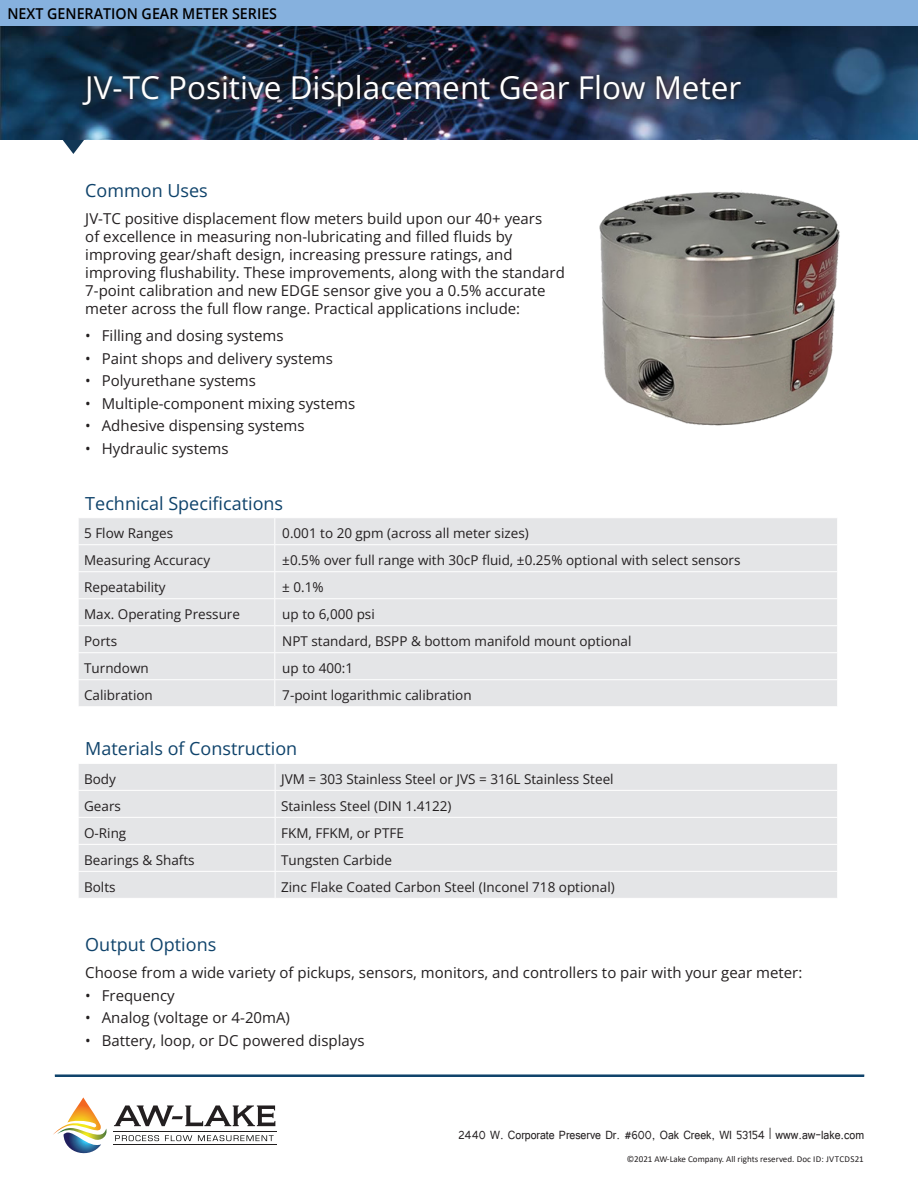
<style>
.page{position:relative;width:918px;height:1188px;background:#fff}
.page>*{position:absolute;margin:0;border:0;box-sizing:border-box;transform-origin:0 0}
.Product_Headline{font:31.5px "Open Sans";color:#fff}
.Headline{font:18px "Open Sans";color:#0f436b}
.Content_Body{font:15px/18px "Open Sans";color:#231f20}
.t1{font:15px "Tunga";color:#231f20;scale:.9 1}
.Benefit_Statement{font:600 15px "Open Sans";color:#010000;scale:.95 1}
.Subhead_Line{font:13.5px "Open Sans";color:#231f20}
.Content_Body-2{font:13.5px "Open Sans";color:#231f20}
.Table_Content_Text{font:13.5px "Open Sans";color:#231f20}
.Part_Number_Guide_He{font:9px "Calibri";color:#231f20}
.s1{font-weight:300}
</style>
<div class="page">
<svg style="left:62px;top:139px;width:23px;height:15px"></svg>
<div style="left:79px;top:764px;width:758px;height:134px;background:#e4e5e7"></div>
<hr style="left:78px;top:790px;width:197px;height:1px;background:#fff">
<hr style="left:275px;top:790px;width:563px;height:1px;background:#fff">
<hr style="left:78px;top:817px;width:197px;height:1px;background:#fff">
<hr style="left:275px;top:817px;width:563px;height:1px;background:#fff">
<hr style="left:78px;top:844px;width:197px;height:1px;background:#fff">
<hr style="left:275px;top:844px;width:563px;height:1px;background:#fff">
<hr style="left:78px;top:871px;width:197px;height:1px;background:#fff">
<hr style="left:275px;top:871px;width:563px;height:1px;background:#fff">
<svg style="left:275px;top:764px;width:1px;height:134px"></svg>
<div style="left:79px;top:518px;width:758px;height:188px;background:#e4e5e7"></div>
<hr style="left:78px;top:544px;width:197px;height:1px;background:#fff">
<hr style="left:275px;top:544px;width:563px;height:1px;background:#fff">
<hr style="left:78px;top:571px;width:197px;height:1px;background:#fff">
<hr style="left:275px;top:571px;width:563px;height:1px;background:#fff">
<hr style="left:78px;top:598px;width:197px;height:1px;background:#fff">
<hr style="left:275px;top:598px;width:563px;height:1px;background:#fff">
<hr style="left:78px;top:625px;width:197px;height:1px;background:#fff">
<hr style="left:275px;top:625px;width:563px;height:1px;background:#fff">
<hr style="left:78px;top:652px;width:197px;height:1px;background:#fff">
<hr style="left:275px;top:652px;width:563px;height:1px;background:#fff">
<hr style="left:78px;top:679px;width:197px;height:1px;background:#fff">
<hr style="left:275px;top:679px;width:563px;height:1px;background:#fff">
<svg style="left:274px;top:518px;width:1px;height:188px"></svg>
<svg style="left:53px;top:1097px;width:54px;height:57px"></svg>
<svg style="left:114px;top:1105px;width:161px;height:21px"></svg>
<hr style="left:113px;top:1131px;width:164px;height:1px;background:#211e1e">
<hr style="left:113px;top:1144px;width:164px;height:1px;background:#211e1e">
<svg style="left:115px;top:1135px;width:44px;height:6px"></svg>
<svg style="left:165px;top:1135px;width:27px;height:6px"></svg>
<svg style="left:198px;top:1135px;width:76px;height:6px"></svg>
<div style="left:55px;top:1075px;width:809px;height:1px;border:1px solid #0f436b"></div>
<img style="left:0;top:26px;width:918px;height:113px">
<div style="left:0;top:0;width:918px;height:25px;background:#86b1de"></div>
<img style="left:599px;top:190px;width:241px;height:236px">
<div style="left:75px;top:67px;width:674px;height:48px;background:#231f20;opacity:.75"></div>
<p class="Benefit_Statement" style="left:8px;top:3px;width:285px">NEXT GENERATION GEAR METER SERIES</p>
<p class="Product_Headline" style="left:85px;top:66px;width:658px">JV-TC Positive Displacement Gear Flow Meter</p>
<p class="Headline" style="left:85px;top:178px;width:124px">Common Uses</p>
<p class="Content_Body" style="left:85px;top:209px;width:481px">JV-TC positive displacement flow meters build upon our 40+ years<br>of excellence in measuring non-lubricating and filled fluids by improving gear/shaft design, increasing pressure ratings, and improving flushability. These improvements, along with the standard 7-point calibration and new EDGE sensor give you a 0.5% accurate meter across the full flow range. Practical applications include:</p>
<p class="Content_Body" style="left:85px;top:326px;width:200px"><span class="s1">•</span> Filling and dosing systems</p>
<p class="Content_Body" style="left:85px;top:349px;width:249px"><span class="s1">•</span> Paint shops and delivery systems</p>
<p class="Content_Body" style="left:85px;top:371px;width:172px"><span class="s1">•</span> Polyurethane systems</p>
<p class="Content_Body" style="left:85px;top:394px;width:271px"><span class="s1">•</span> Multiple-component mixing systems</p>
<p class="Content_Body" style="left:85px;top:416px;width:221px"><span class="s1">•</span> Adhesive dispensing systems</p>
<p class="Content_Body" style="left:85px;top:439px;width:145px"><span class="s1">•</span> Hydraulic systems</p>
<p class="Headline" style="left:85px;top:491px;width:199px">Technical Specifications</p>
<p class="Table_Content_Text" style="left:84px;top:524px;width:91px">5 Flow Ranges</p>
<p class="Subhead_Line" style="left:282px;top:524px;width:248px">0.001 to 20 gpm (across all meter sizes)</p>
<p class="Table_Content_Text" style="left:84px;top:551px;width:127px">Measuring Accuracy</p>
<p class="Subhead_Line" style="left:282px;top:551px;width:460px">±0.5% over full range with 30cP fluid, ±0.25% optional with select sensors</p>
<p class="Table_Content_Text" style="left:84px;top:578px;width:83px">Repeatability</p>
<p class="Subhead_Line" style="left:282px;top:578px;width:43px">± 0.1%</p>
<p class="Table_Content_Text" style="left:84px;top:605px;width:157px">Max. Operating Pressure</p>
<p class="Subhead_Line" style="left:282px;top:605px;width:94px">up to 6,000 psi</p>
<p class="Table_Content_Text" style="left:84px;top:632px;width:35px">Ports</p>
<p class="Subhead_Line" style="left:282px;top:632px;width:351px">NPT standard, BSPP &amp; bottom manifold mount optional</p>
<p class="Table_Content_Text" style="left:84px;top:659px;width:66px">Turndown</p>
<p class="Subhead_Line" style="left:282px;top:659px;width:72px">up to 400:1</p>
<p class="Table_Content_Text" style="left:84px;top:686px;width:70px">Calibration</p>
<p class="Subhead_Line" style="left:282px;top:686px;width:191px">7-point logarithmic calibration</p>
<p class="Headline" style="left:85px;top:736px;width:214px">Materials of Construction</p>
<p class="Table_Content_Text" style="left:84px;top:770px;width:33px">Body</p>
<p class="Content_Body-2" style="left:281px;top:770px;width:334px">JVM = 303 Stainless Steel or JVS = 316L Stainless Steel</p>
<p class="Table_Content_Text" style="left:84px;top:797px;width:38px">Gears</p>
<p class="Content_Body-2" style="left:281px;top:797px;width:172px">Stainless Steel (DIN 1.4122)</p>
<p class="Table_Content_Text" style="left:84px;top:824px;width:44px">O-Ring</p>
<p class="Content_Body-2" style="left:281px;top:824px;width:124px">FKM, FFKM, or PTFE</p>
<p class="Table_Content_Text" style="left:84px;top:851px;width:112px">Bearings &amp; Shafts</p>
<p class="Content_Body-2" style="left:281px;top:851px;width:112px">Tungsten Carbide</p>
<p class="Table_Content_Text" style="left:84px;top:878px;width:33px">Bolts</p>
<p class="Content_Body-2" style="left:281px;top:878px;width:335px">Zinc Flake Coated Carbon Steel (Inconel 718 optional)</p>
<p class="Headline" style="left:85px;top:932px;width:133px">Output Options</p>
<p class="Content_Body" style="left:85px;top:964px;width:719px">Choose from a wide variety of pickups, sensors, monitors, and controllers to pair with your gear meter:</p>
<p class="Content_Body" style="left:85px;top:986px;width:91px"><span class="s1">•</span> Frequency</p>
<p class="Content_Body" style="left:85px;top:1009px;width:206px"><span class="s1">•</span> Analog (voltage or 4-20mA)</p>
<p class="Content_Body" style="left:85px;top:1031px;width:281px"><span class="s1">•</span> Battery, loop, or DC powered displays</p>
<p class="t1" style="left:458px;top:1125px;width:452px">2440 W. Corporate Preserve Dr. #600, Oak Creek, WI 53154 | www.aw-lake.com</p>
<p class="Part_Number_Guide_He" style="left:627px;top:1153px;width:239px">©2021 AW-Lake Company. All rights reserved. Doc ID: JVTCDS21</p>
</div>
